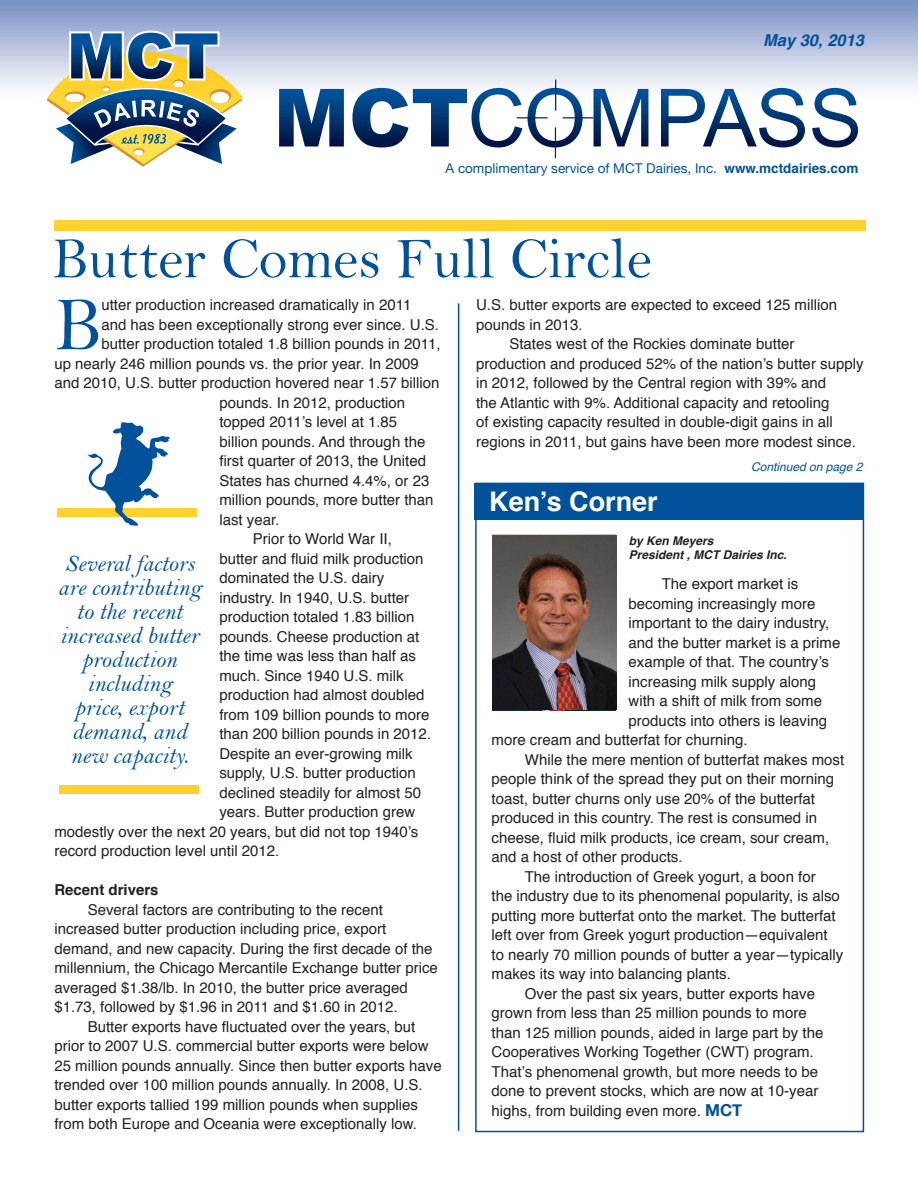
<style>
.page{position:relative;width:918px;height:1188px;background:#fff}
.page>*{position:absolute;margin:0;border:0;box-sizing:border-box;transform-origin:0 0}
.t1{font:76.65px "Bell";color:#01529a}
.t2{font:58.5px "Bell";color:#01529a}
.main_body{font:700 27px "Helvetica";color:#fff}
.main_body-2{font:24px/24px "Bell MT Italic";color:#01529a;text-align:center}
.t3{font:italic 700 16.5px "Helvetica";color:#01529a}
.t4{font:15px/19.5px "Helvetica";color:#231f20}
.t5{font:700 15px "Helvetica";color:#231f20}
.t6{font:13.5px "Helvetica Neue";color:#01529a}
.t7{font:italic 700 12px "Helvetica";color:#231f20}
.t8{font:italic 12px "Helvetica";color:#01529a}
.s1{font-family:"Helvetica";font-weight:700}
.s2{font-family:"Helvetica Neue";font-weight:700;font-size:16.5px;color:#01529a}
</style>
<div class="page">
<div style="left:57px;top:508px;width:139px;height:9px;background:#ffd12e"></div>
<svg style="left:87px;top:422px;width:83px;height:104px"></svg>
<div style="left:0;top:0;width:918px;height:104px;background:linear-gradient(to bottom,#798fc3,#fff)"></div>
<svg style="left:47px;top:11px;width:196px;height:156px"></svg>
<svg style="left:279px;top:89px;width:65px;height:58px"></svg>
<svg style="left:352px;top:88px;width:231px;height:59px"></svg>
<svg style="left:594px;top:89px;width:54px;height:58px"></svg>
<svg style="left:661px;top:88px;width:144px;height:59px"></svg>
<svg style="left:812px;top:88px;width:46px;height:59px"></svg>
<hr style="left:555px;top:79px;width:1px;height:32px;background:#00295c">
<hr style="left:555px;top:127px;width:1px;height:31px;background:#00295c">
<hr style="left:517px;top:117px;width:31px;height:1px;background:#00295c">
<hr style="left:563px;top:117px;width:30px;height:1px;background:#00295c">
<div style="left:59px;top:785px;width:140px;height:9px;background:#ffd12e"></div>
<div style="left:475px;top:483px;width:389px;height:37px;background:#01529a"></div>
<hr style="left:458px;top:303px;width:1px;height:828px;background:#01529a">
<div style="left:54px;top:220px;width:811px;height:10px;background:#ffd12e"></div>
<img style="left:492px;top:535px;width:124px;height:174px">
<p class="t3" style="left:763px;top:27px;width:102px">May 30, 2013</p>
<p class="t6" style="left:446px;top:157px;width:414px">A complimentary service of MCT Dairies, Inc. <span class="s1">www.mctdairies.com</span></p>
<p class="t2" style="left:52px;top:224px;width:601px">Butter Comes Full Circle</p>
<p class="t4" style="left:476px;top:296px;width:363px">U.S. butter exports are expected to exceed 125 million pounds in 2013.</p>
<p class="t4" style="left:476px;top:335px;width:389px;text-indent:33px">States west of the Rockies dominate butter production and produced 52% of the nation’s butter supply in 2012, followed by the Central region with 39% and<br>the Atlantic with 9%. Additional capacity and retooling<br>of existing capacity resulted in double-digit gains in all regions in 2011, but gains have been more modest since.</p>
<p class="t1" style="left:54px;top:279px;width:49px">B</p>
<p class="t4" style="left:101px;top:296px;width:311px">utter production increased dramatically in 2011</p>
<p class="t4" style="left:101px;top:315px;width:339px">and has been exceptionally strong ever since. U.S.</p>
<p class="t4" style="left:101px;top:335px;width:341px">butter production totaled 1.8 billion pounds in 2011,</p>
<p class="t4" style="left:54px;top:354px;width:366px">up nearly 246 million pounds vs. the prior year. In 2009</p>
<p class="t4" style="left:54px;top:374px;width:387px">and 2010, U.S. butter production hovered near 1.57 billion</p>
<p class="t4" style="left:219px;top:393px;width:187px">pounds. In 2012, production</p>
<p class="t4" style="left:219px;top:413px;width:179px">topped 2011’s level at 1.85</p>
<p class="t4" style="left:219px;top:432px;width:207px">billion pounds. And through the</p>
<p class="t4" style="left:219px;top:452px;width:208px">first quarter of 2013, the United</p>
<p class="t4" style="left:219px;top:471px;width:212px">States has churned 4.4%, or 23</p>
<p class="t4" style="left:219px;top:491px;width:216px">million pounds, more butter than</p>
<p class="t4" style="left:219px;top:510px;width:62px">last year.</p>
<p class="t4" style="left:253px;top:530px;width:141px">Prior to World War II,</p>
<p class="t4" style="left:219px;top:549px;width:206px">butter and fluid milk production</p>
<p class="t4" style="left:219px;top:569px;width:167px">dominated the U.S. dairy</p>
<p class="t4" style="left:219px;top:588px;width:191px">industry. In 1940, U.S. butter</p>
<p class="t4" style="left:219px;top:608px;width:197px">production totaled 1.83 billion</p>
<p class="t4" style="left:219px;top:627px;width:202px">pounds. Cheese production at</p>
<p class="t4" style="left:219px;top:647px;width:198px">the time was less than half as</p>
<p class="t4" style="left:219px;top:666px;width:186px">much. Since 1940 U.S. milk</p>
<p class="t4" style="left:219px;top:686px;width:207px">production had almost doubled</p>
<p class="t4" style="left:219px;top:705px;width:212px">from 109 billion pounds to more</p>
<p class="t4" style="left:219px;top:725px;width:213px">than 200 billion pounds in 2012.</p>
<p class="t4" style="left:219px;top:744px;width:195px">Despite an ever-growing milk</p>
<p class="t4" style="left:219px;top:764px;width:198px">supply, U.S. butter production</p>
<p class="t4" style="left:219px;top:783px;width:203px">declined steadily for almost 50</p>
<p class="t4" style="left:219px;top:803px;width:197px">years. Butter production grew</p>
<p class="t4" style="left:54px;top:822px;width:366px">modestly over the next 20 years, but did not top 1940’s</p>
<p class="t4" style="left:54px;top:842px;width:227px">record production level until 2012.</p>
<p class="t5" style="left:54px;top:878px;width:106px">Recent drivers</p>
<p class="t4" style="left:54px;top:900px;width:385px;text-indent:33px">Several factors are contributing to the recent increased butter production including price, export demand, and new capacity. During the first decade of the millennium, the Chicago Mercantile Exchange butter price averaged $1.38/lb. In 2010, the butter price averaged $1.73, followed by $1.96 in 2011 and $1.60 in 2012.</p>
<p class="t4" style="left:54px;top:1017px;width:389px;text-indent:33px">Butter exports have fluctuated over the years, but prior to 2007 U.S. commercial butter exports were below 25 million pounds annually. Since then butter exports have trended over 100 million pounds annually. In 2008, U.S. butter exports tallied 199 million pounds when supplies from both Europe and Oceania were exceptionally low.</p>
<p class="t8" style="left:751px;top:458px;width:113px">Continued on page 2</p>
<p class="main_body" style="left:489px;top:480px;width:170px">Ken’s Corner</p>
<p class="t7" style="left:629px;top:531px;width:86px">by Ken Meyers</p>
<p class="t7" style="left:629px;top:545px;width:160px">President , MCT Dairies Inc.</p>
<p class="t4" style="left:662px;top:575px;width:138px">The export market is</p>
<p class="t4" style="left:629px;top:594px;width:188px">becoming increasingly more</p>
<p class="t4" style="left:629px;top:614px;width:202px">important to the dairy industry,</p>
<p class="t4" style="left:629px;top:633px;width:213px">and the butter market is a prime</p>
<p class="t4" style="left:629px;top:653px;width:202px">example of that. The country’s</p>
<p class="t4" style="left:629px;top:672px;width:189px">increasing milk supply along</p>
<p class="t4" style="left:629px;top:692px;width:195px">with a shift of milk from some</p>
<p class="t4" style="left:629px;top:711px;width:200px">products into others is leaving</p>
<p class="t4" style="left:492px;top:731px;width:257px">more cream and butterfat for churning.</p>
<p class="t4" style="left:492px;top:750px;width:354px;text-indent:33px">While the mere mention of butterfat makes most people think of the spread they put on their morning toast, butter churns only use 20% of the butterfat produced in this country. The rest is consumed in cheese, fluid milk products, ice cream, sour cream, and a host of other products.</p>
<p class="t4" style="left:492px;top:867px;width:353px;text-indent:33px">The introduction of Greek yogurt, a boon for<br>the industry due to its phenomenal popularity, is also putting more butterfat onto the market. The butterfat left over from Greek yogurt production—equivalent to nearly 70 million pounds of butter a year—typically makes its way into balancing plants.</p>
<p class="t4" style="left:492px;top:984px;width:333px;text-indent:33px">Over the past six years, butter exports have grown from less than 25 million pounds to more than 125 million pounds, aided in large part by the Cooperatives Working Together (CWT) program.<br>That’s phenomenal growth, but more needs to be done to prevent stocks, which are now at 10-year highs, from building even more. <span class="s2">MCT</span></p>
<p class="main_body-2" style="left:58px;top:551px;width:145px">Several factors are contributing to the recent increased butter production including<br>price, export demand, and new capacity.</p>
</div>
